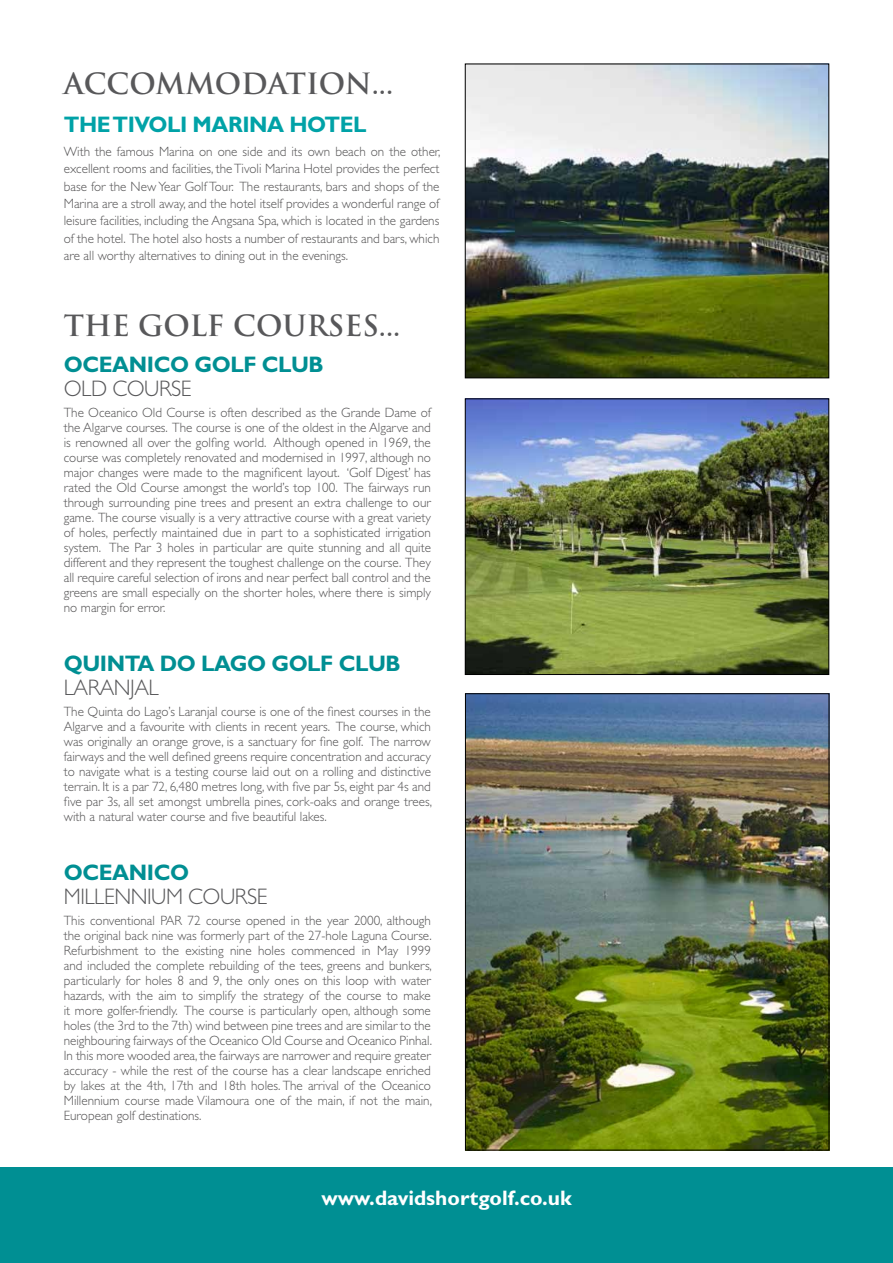
<style>
.page{position:relative;width:893px;height:1263px;background:#fff}
.page>*{position:absolute;margin:0;border:0;box-sizing:border-box;transform-origin:0 0}
.t1{font:700 28.5px "Trajan Pro";color:#58585a}
.t2{font:700 22.5px "Gill Sans Std";letter-spacing:-.02em;color:#008f93}
.t3{font:300 22.5px "Gill Sans Std";letter-spacing:-.02em;color:#58585a}
.t4{font:700 22.5px "Gill Sans Std";letter-spacing:-.02em;color:#00a2a7}
.t5{font:700 21px "Gill Sans Std";color:#fff}
.t6{font:300 13.5px/15px "Gill Sans Std";color:#525152;text-align:justify}
</style>
<div class="page">
<img style="left:467px;top:401px;width:360px;height:272px">
<div style="left:465px;top:399px;width:364px;height:276px;border:1px solid #000"></div>
<img style="left:467px;top:66px;width:360px;height:310px">
<div style="left:465px;top:64px;width:364px;height:314px;border:1px solid #000"></div>
<img style="left:467px;top:695px;width:360px;height:453px">
<div style="left:0;top:1167px;width:893px;height:96px;background:#008f93"></div>
<h1 class="t1" style="left:64px;top:66px;width:331px">ACCOMMODATION...</h1>
<h2 class="t4" style="left:64px;top:111px;width:304px">THE TIVOLI MARINA HOTEL</h2>
<p class="t6" style="left:64px;top:143px;width:378px;line-height:17.4px">With the famous Marina on one side and its own beach on the other, excellent rooms and facilities, the Tivoli Marina Hotel provides the perfect base for the New Year Golf Tour. The restaurants, bars and shops of the Marina are a stroll away, and the hotel itself provides a wonderful range of leisure facilities, including the Angsana Spa, which is located in the gardens of the hotel. The hotel also hosts a number of restaurants and bars, which are all worthy alternatives to dining out in the evenings.</p>
<h1 class="t1" style="left:64px;top:308px;width:338px">THE GOLF COURSES...</h1>
<h2 class="t2" style="left:64px;top:351px;width:262px">OCEANICO GOLF CLUB</h2>
<h2 class="t3" style="left:64px;top:376px;width:129px">OLD COURSE</h2>
<p class="t6" style="left:64px;top:405px;width:369px">The Oceanico Old Course is often described as the Grande Dame of the Algarve courses. The course is one of the oldest in the Algarve and is renowned all over the golfing world. Although opened in 1969, the course was completely renovated and modernised in 1997, although no major changes were made to the magnificent layout. ‘Golf Digest’ has rated the Old Course amongst the world’s top 100. The fairways run through surrounding pine trees and present an extra challenge to our game. The course visually is a very attractive course with a great variety of holes, perfectly maintained due in part to a sophisticated irrigation system. The Par 3 holes in particular are quite stunning and all quite different and they represent the toughest challenge on the course. They all require careful selection of irons and near perfect ball control and the greens are small especially on the shorter holes, where there is simply no margin for error.</p>
<h2 class="t2" style="left:64px;top:650px;width:339px">QUINTA DO LAGO GOLF CLUB</h2>
<h2 class="t3" style="left:64px;top:674px;width:96px">LARANJAL</h2>
<p class="t6" style="left:64px;top:704px;width:370px">The Quinta do Lago’s Laranjal course is one of the finest courses in the Algarve and a favourite with clients in recent years. The course, which was originally an orange grove, is a sanctuary for fine golf. The narrow fairways and the well defined greens require concentration and accuracy to navigate what is a testing course laid out on a rolling and distinctive terrain. It is a par 72, 6,480 metres long, with five par 5s, eight par 4s and five par 3s, all set amongst umbrella pines, cork-oaks and orange trees, with a natural water course and five beautiful lakes.</p>
<h2 class="t2" style="left:64px;top:858px;width:127px">OCEANICO</h2>
<h2 class="t3" style="left:64px;top:883px;width:205px">MILLENNIUM COURSE</h2>
<p class="t6" style="left:64px;top:913px;width:370px">This conventional PAR 72 course opened in the year 2000, although the original back nine was formerly part of the 27-hole Laguna Course.<br>Refurbishment to the existing nine holes commenced in May 1999 and included the complete rebuilding of the tees, greens and bunkers, particularly for holes 8 and 9, the only ones on this loop with water hazards, with the aim to simplify the strategy of the course to make it more golfer-friendly. The course is particularly open, although some holes (the 3rd to the 7th) wind between pine trees and are similar to the neighbouring fairways of the Oceanico Old Course and Oceanico Pinhal.<br>In this more wooded area, the fairways are narrower and require greater accuracy - while the rest of the course has a clear landscape enriched by lakes at the 4th, 17th and 18th holes. The arrival of the Oceanico Millennium course made Vilamoura one of the main, if not the main, European golf destinations.</p>
<h3 class="t5" style="left:321px;top:1186px;width:252px">www.davidshortgolf.co.uk</h3>
</div>
